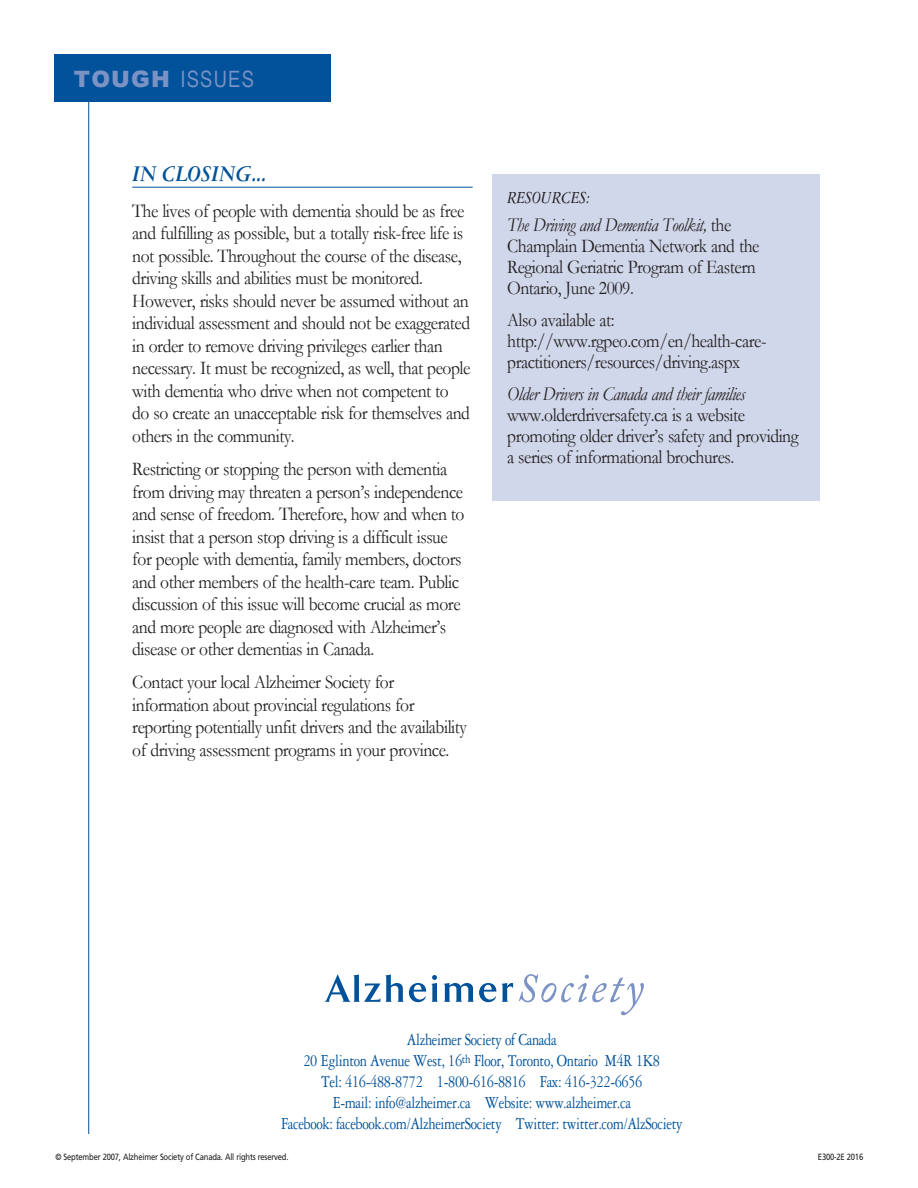
<style>
.page{position:relative;width:918px;height:1188px;background:#fff}
.page>*{position:absolute;margin:0;border:0;box-sizing:border-box;transform-origin:0 0}
.Headers{font:italic 700 24px "Garamond Three";letter-spacing:-.025em;color:#01529a;scale:.9 1}
.t1{font:22.5px "Arial Narrow";letter-spacing:.05em;color:#7a92c4}
.Body_Copy{font:19.5px/22.5px "Garamond";letter-spacing:-.025em;color:#231f20;scale:.9 1}
.t2{font:18px/21px "Garamond Three";letter-spacing:-.025em;color:#01529a;text-align:center;scale:.8 1}
.t3{font:italic 18px "Garamond Three";letter-spacing:-.025em;color:#231f20;scale:.9 1}
.A_body{font:9px "Frutiger";letter-spacing:-.025em;color:#231f20;scale:.85 1}
.s1{font-family:"Arial";font-weight:900}
.s2{font-style:italic}
</style>
<div class="page">
<hr style="left:88px;top:100px;width:1px;height:1034px;background:#01529a">
<div style="left:54px;top:54px;width:277px;height:47px;background:#01529a"></div>
<hr style="left:132px;top:187px;width:341px;height:1px;background:#01529a">
<div style="left:492px;top:175px;width:328px;height:326px;background:#d0d7ea"></div>
<svg style="left:325px;top:974px;width:188px;height:28px"></svg>
<svg style="left:519px;top:974px;width:125px;height:41px"></svg>
<p class="t1" style="left:74px;top:63px;width:182px"><span class="s1">TOUGH</span> ISSUES</p>
<p class="Headers" style="left:132px;top:160px;width:151px">IN CLOSING...</p>
<p class="Body_Copy" style="left:132px;top:199px;width:377px">The lives of people with dementia should be as free and fulfilling as possible, but a totally risk-free life is not possible. Throughout the course of the disease, driving skills and abilities must be monitored.<br>However, risks should never be assumed without an individual assessment and should not be exaggerated in order to remove driving privileges earlier than necessary. It must be recognized, as well, that people with dementia who drive when not competent to do so create an unacceptable risk for themselves and others in the community.</p>
<p class="Body_Copy" style="left:132px;top:457px;width:371px">Restricting or stopping the person with dementia from driving may threaten a person’s independence and sense of freedom. Therefore, how and when to insist that a person stop driving is a difficult issue for people with dementia, family members, doctors and other members of the health-care team. Public discussion of this issue will become crucial as more and more people are diagnosed with Alzheimer’s disease or other dementias in Canada.</p>
<p class="Body_Copy" style="left:132px;top:671px;width:373px">Contact your local Alzheimer Society for information about provincial regulations for reporting potentially unfit drivers and the availability of driving assessment programs in your province.</p>
<p class="t3" style="left:507px;top:188px;width:94px">RESOURCES:</p>
<p class="Body_Copy" style="left:507px;top:214px;width:282px;line-height:21px"><span class="s2">The Driving and Dementia Toolkit,</span> the Champlain Dementia Network and the Regional Geriatric Program of Eastern Ontario, June 2009.</p>
<p class="Body_Copy" style="left:507px;top:309px;width:290px;line-height:21px">Also available at: http://www.rgpeo.com/en/health-care&shy;practitioners/resources/driving.aspx</p>
<p class="Body_Copy" style="left:507px;top:383px;width:325px;line-height:21px"><span class="s2">Older Drivers in Canada and their families </span>www.olderdriversafety.ca is a website promoting older driver’s safety and providing a series of informational brochures.</p>
<p class="t2" style="left:407px;top:1029px;width:189px">Alzheimer Society of Canada</p>
<p class="t2" style="left:303px;top:1050px;width:447px">20 Eglinton Avenue West, 16<sup>th</sup> Floor, Toronto, Ontario M4R 1K8</p>
<p class="t2" style="left:321px;top:1071px;width:403px">Tel: 416-488-8772 1-800-616-8816 Fax: 416-322-6656<br>E-mail: info@alzheimer.ca Website: www.alzheimer.ca</p>
<p class="t2" style="left:281px;top:1113px;width:503px">Facebook: facebook.com/AlzheimerSociety Twitter: twitter.com/AlzSociety</p>
<p class="A_body" style="left:56px;top:1152px;width:276px">© September 2007, Alzheimer Society of Canada. All rights reserved.</p>
<p class="A_body" style="left:818px;top:1152px;width:55px">E300-2E 2016</p>
</div>
